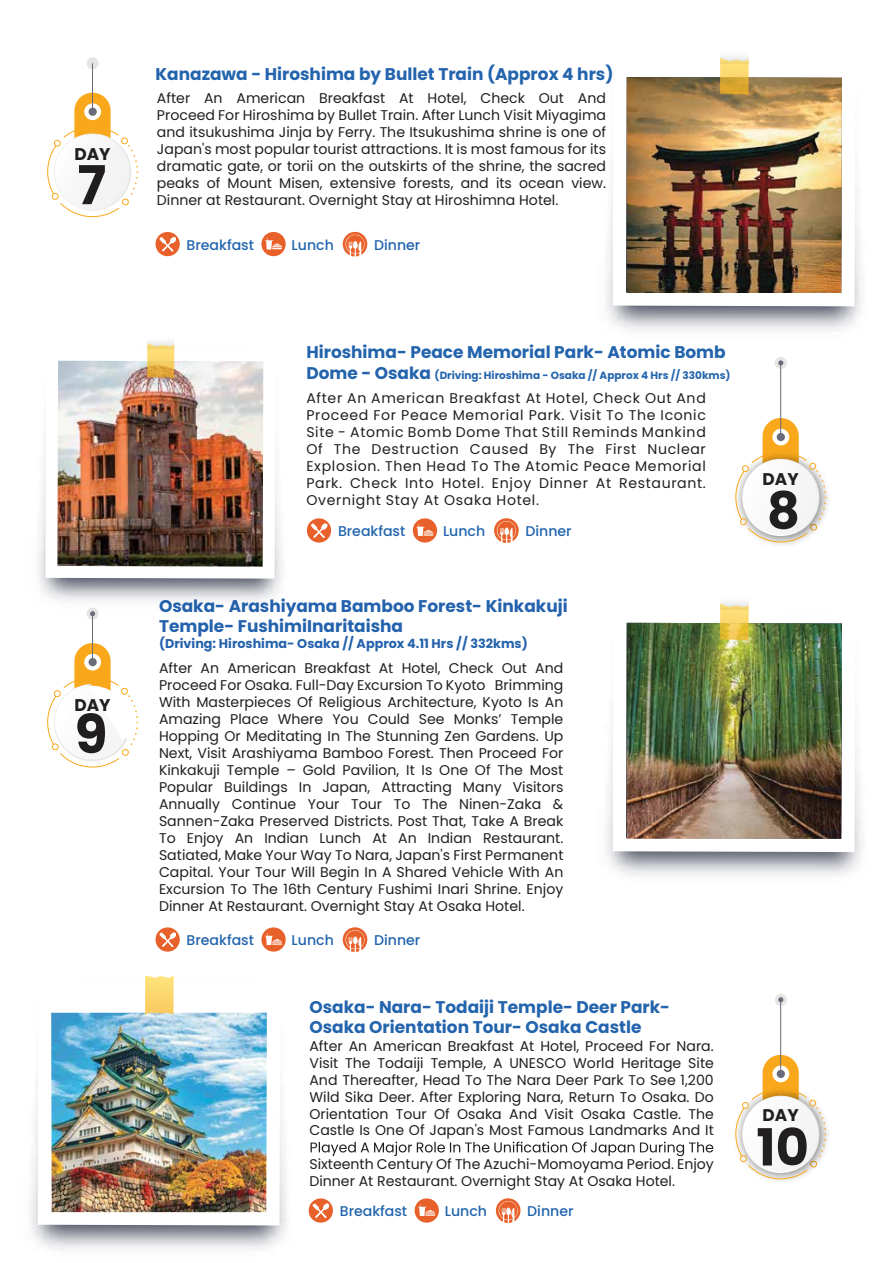
<style>
.page{position:relative;width:893px;height:1263px;background:#fff}
.page>*{position:absolute;margin:0;border:0;box-sizing:border-box;transform-origin:0 0}
.t1{font:700 53.55px "Poppins";color:#201e1f}
.t2{font:700 51.15px "Poppins";color:#221f1f}
.t3{font:700 16.95px/20.2px "Poppins";color:#2364ad}
.t4{font:700 16.95px/20.2px "Poppins";color:#2462ad}
.t5{font:700 16.95px "Poppins";color:#201e1f}
.t6{font:700 16.95px "Poppins";color:#221f1f}
.t7{font:14.1px/17px "Poppins";color:#221f1f;text-align:justify}
.t8{font:14.1px/17px "Poppins";letter-spacing:.045em;color:#231f20;text-align:justify}
.t9{font:500 14.1px "Poppins";color:#2164ad}
.t10{font:700 12.75px "Poppins";color:#2462ad}
.t11{font:700 10.5px "Poppins";color:#2364ad}
.s1{font-size:16.95px}
</style>
<div class="page">
<div style="left:87px;top:57px;width:12px;height:12px;background:#e6e5e3;border-radius:50%"></div>
<svg style="left:47px;top:93px;width:92px;height:125px"></svg>
<hr style="left:92px;top:63px;width:1px;height:49px;background:#6a6c79">
<svg style="left:156px;top:232px;width:24px;height:24px"></svg>
<svg style="left:342px;top:231px;width:26px;height:25px"></svg>
<svg style="left:261px;top:232px;width:25px;height:24px"></svg>
<svg style="left:265px;top:237px;width:17px;height:12px"></svg>
<svg style="left:307px;top:518px;width:24px;height:25px"></svg>
<svg style="left:494px;top:518px;width:25px;height:25px"></svg>
<div style="left:413px;top:518px;width:24px;height:25px;background:#e9612a;border-radius:50%"></div>
<svg style="left:416px;top:524px;width:17px;height:12px"></svg>
<div style="left:775px;top:357px;width:12px;height:12px;background:#e6e5e4;border-radius:50%"></div>
<svg style="left:778px;top:360px;width:5px;height:5px"></svg>
<svg style="left:734px;top:418px;width:93px;height:125px"></svg>
<hr style="left:780px;top:362px;width:1px;height:75px;background:#696b7a">
<img style="left:30px;top:1091px;width:257px;height:160px">
<svg style="left:38px;top:1012px;width:242px;height:213px"></svg>
<img style="left:51px;top:1013px;width:216px;height:199px">
<svg style="left:145px;top:975px;width:29px;height:39px"></svg>
<div style="left:775px;top:994px;width:12px;height:12px;background:#e6e5e4;border-radius:50%"></div>
<svg style="left:778px;top:997px;width:5px;height:5px"></svg>
<svg style="left:735px;top:1055px;width:92px;height:125px"></svg>
<hr style="left:780px;top:999px;width:1px;height:75px;background:#696b7a">
<svg style="left:311px;top:1141px;width:402px;height:15px"></svg>
<img style="left:606px;top:178px;width:256px;height:153px">
<svg style="left:613px;top:178px;width:242px;height:128px"></svg>
<img style="left:627px;top:77px;width:215px;height:216px">
<svg style="left:720px;top:56px;width:29px;height:39px"></svg>
<svg style="left:87px;top:608px;width:12px;height:12px"></svg>
<svg style="left:47px;top:643px;width:92px;height:125px"></svg>
<hr style="left:92px;top:614px;width:1px;height:49px;background:#6a6c79">
<svg style="left:156px;top:927px;width:24px;height:25px"></svg>
<svg style="left:342px;top:927px;width:26px;height:25px"></svg>
<div style="left:261px;top:927px;width:25px;height:25px;background:#e9612a;border-radius:50%"></div>
<svg style="left:265px;top:933px;width:17px;height:12px"></svg>
<svg style="left:309px;top:1198px;width:24px;height:25px"></svg>
<svg style="left:495px;top:1198px;width:26px;height:25px"></svg>
<div style="left:415px;top:1198px;width:24px;height:25px;background:#e9612a;border-radius:50%"></div>
<svg style="left:418px;top:1204px;width:17px;height:12px"></svg>
<svg style="left:613px;top:622px;width:242px;height:230px"></svg>
<img style="left:627px;top:623px;width:215px;height:216px">
<svg style="left:720px;top:602px;width:29px;height:39px"></svg>
<svg style="left:45px;top:349px;width:230px;height:230px"></svg>
<img style="left:57px;top:361px;width:206px;height:206px">
<svg style="left:147px;top:342px;width:27px;height:37px"></svg>
<p class="t5" style="left:74px;top:144px;width:38px">DAY</p>
<h1 class="t1" style="left:78px;top:154px;width:30px">7</h1>
<p class="t5" style="left:74px;top:695px;width:38px">DAY</p>
<h1 class="t1" style="left:74px;top:703px;width:34px">9</h1>
<p class="t3" style="left:156px;top:64px;width:459px">Kanazawa - Hiroshima by Bullet Train (Approx 4 hrs)</p>
<p class="t7" style="left:157px;top:90px;width:451px">After An American Breakfast At Hotel, Check Out And Proceed For Hiroshima by Bullet Train. After Lunch Visit Miyagima and itsukushima Jinja by Ferry. The Itsukushima shrine is one of Japan's most popular tourist attractions. It is most famous for its dramatic gate, or torii on the outskirts of the shrine, the sacred peaks of Mount Misen, extensive forests, and its ocean view.<br>Dinner at Restaurant. Overnight Stay at Hiroshimna Hotel.</p>
<p class="t9" style="left:187px;top:237px;width:69px">Breakfast</p>
<p class="t9" style="left:292px;top:237px;width:44px">Lunch</p>
<p class="t9" style="left:374px;top:237px;width:48px">Dinner</p>
<p class="t3" style="left:306px;top:342px;width:421px">Hiroshima- Peace Memorial Park- Atomic Bomb</p>
<p class="t11" style="left:306px;top:369px;width:426px"><span class="s1">Dome - Osaka</span> (Driving: Hiroshima - Osaka // Approx 4 Hrs // 330kms)</p>
<p class="t8" style="left:306px;top:390px;width:401px">After An American Breakfast At Hotel, Check Out And Proceed For Peace Memorial Park. Visit To The Iconic Site - Atomic Bomb Dome That Still Reminds Mankind Of The Destruction Caused By The First Nuclear Explosion. Then Head To The Atomic Peace Memorial Park. Check Into Hotel. Enjoy Dinner At Restaurant.<br>Overnight Stay At Osaka Hotel.</p>
<p class="t9" style="left:338px;top:523px;width:69px">Breakfast</p>
<p class="t9" style="left:443px;top:523px;width:44px">Lunch</p>
<p class="t9" style="left:525px;top:523px;width:48px">Dinner</p>
<p class="t4" style="left:159px;top:596px;width:410px">Osaka- Arashiyama Bamboo Forest- Kinkakuji<br>Temple- FushimiInaritaisha</p>
<p class="t10" style="left:159px;top:636px;width:370px">(Driving: Hiroshima- Osaka // Approx 4.11 Hrs // 332kms)</p>
<p class="t7" style="left:159px;top:660px;width:406px">After An American Breakfast At Hotel, Check Out And Proceed For Osaka. Full-Day Excursion To Kyoto Brimming With Masterpieces Of Religious Architecture, Kyoto Is An Amazing Place Where You Could See Monks’ Temple Hopping Or Meditating In The Stunning Zen Gardens. Up Next, Visit Arashiyama Bamboo Forest. Then Proceed For Kinkakuji Temple – Gold Pavilion, It Is One Of The Most Popular Buildings In Japan, Attracting Many Visitors Annually Continue Your Tour To The Ninen-Zaka &amp; Sannen-Zaka Preserved Districts. Post That, Take A Break To Enjoy An Indian Lunch At An Indian Restaurant.<br>Satiated, Make Your Way To Nara, Japan's First Permanent Capital. Your Tour Will Begin In A Shared Vehicle With An Excursion To The 16th Century Fushimi Inari Shrine. Enjoy Dinner At Restaurant. Overnight Stay At Osaka Hotel.</p>
<p class="t9" style="left:187px;top:932px;width:69px">Breakfast</p>
<p class="t9" style="left:292px;top:932px;width:44px">Lunch</p>
<p class="t9" style="left:374px;top:932px;width:48px">Dinner</p>
<p class="t3" style="left:309px;top:996px;width:362px">Osaka- Nara- Todaiji Temple- Deer Park-<br>Osaka Orientation Tour- Osaka Castle</p>
<p class="t7" style="left:309px;top:1037px;width:406px">After An American Breakfast At Hotel, Proceed For Nara.<br>Visit The Todaiji Temple, A UNESCO World Heritage Site And Thereafter, Head To The Nara Deer Park To See 1,200<br>Wild Sika Deer. After Exploring Nara, Return To Osaka. Do Orientation Tour Of Osaka And Visit Osaka Castle. The Castle Is One Of Japan's Most Famous Landmarks And It</p>
<p class="t7" style="left:309px;top:1156px;width:406px">Sixteenth Century Of The Azuchi-Momoyama Period. Enjoy<br>Dinner At Restaurant. Overnight Stay At Osaka Hotel.</p>
<p class="t9" style="left:340px;top:1203px;width:69px">Breakfast</p>
<p class="t9" style="left:445px;top:1203px;width:44px">Lunch</p>
<p class="t9" style="left:527px;top:1203px;width:48px">Dinner</p>
<p class="t6" style="left:763px;top:469px;width:38px">DAY</p>
<h2 class="t2" style="left:767px;top:481px;width:35px">8</h2>
<p class="t6" style="left:763px;top:1106px;width:38px">DAY</p>
<h2 class="t2" style="left:756px;top:1118px;width:54px">10</h2>
</div>
